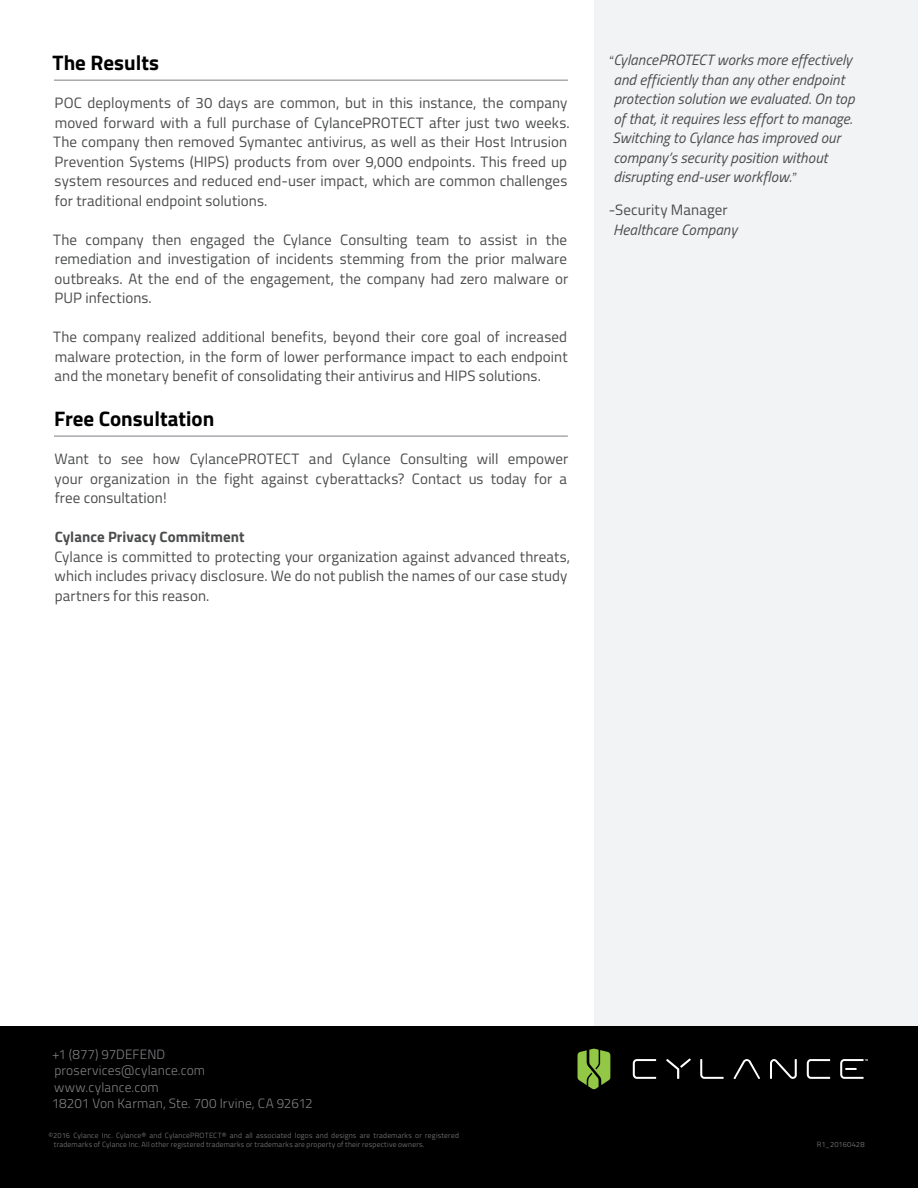
<style>
.page{position:relative;width:918px;height:1188px;background:#fff}
.page>*{position:absolute;margin:0;border:0;box-sizing:border-box;transform-origin:0 0}
.heads{font:700 21px "Titillium";color:#000}
.BdyCpy{font:15px/19.5px "Titillium";letter-spacing:.005em;color:#4b4c4d;text-align:justify}
.sidebar_quote{font:italic 15px/19.5px "Titillium";letter-spacing:.005em;color:#4b4c4d}
.BdyCpy-2{font:700 15px "Titillium";letter-spacing:.005em;color:#4b4c4d}
.sidebar_copy{font:15px "Titillium";letter-spacing:.01em;color:#4b4c4d}
.t1{font:300 13.5px/16.5px "Titillium";letter-spacing:.01em;color:#808285}
.legal{font:300 7.5px/9px "Titillium";letter-spacing:.025em;color:#808285}
.s1{font-family:"Apple Garamond"}
</style>
<div class="page">
<div style="left:594px;top:0;width:324px;height:1188px;background:#f2f3f4"></div>
<div style="left:0;top:1026px;width:918px;height:162px;background:#000"></div>
<svg style="left:770px;top:1059px;width:27px;height:20px"></svg>
<svg style="left:633px;top:1059px;width:23px;height:20px"></svg>
<svg style="left:700px;top:1059px;width:24px;height:20px"></svg>
<svg style="left:807px;top:1059px;width:23px;height:20px"></svg>
<svg style="left:578px;top:1049px;width:32px;height:40px"></svg>
<svg style="left:666px;top:1059px;width:25px;height:20px"></svg>
<svg style="left:734px;top:1059px;width:26px;height:20px"></svg>
<svg style="left:840px;top:1059px;width:28px;height:20px"></svg>
<hr style="left:54px;top:79px;width:514px;height:2px;background:#a8a9ad">
<hr style="left:54px;top:435px;width:514px;height:2px;background:#a8a9ad">
<p class="heads" style="left:53px;top:46px;width:108px">The Results</p>
<p class="BdyCpy" style="left:53px;top:92px;width:518px;text-align:left">POC deployments of 30 days are common, but in this instance, the company moved forward with a full purchase of CylancePROTECT after just two weeks.<br>The company then removed Symantec antivirus, as well as their Host Intrusion Prevention Systems (HIPS) products from over 9,000 endpoints. This freed up system resources and reduced end-user impact, which are common challenges for traditional endpoint solutions.</p>
<p class="BdyCpy" style="left:53px;top:229px;width:517px">The company then engaged the Cylance Consulting team to assist in the remediation and investigation of incidents stemming from the prior malware outbreaks. At the end of the engagement, the company had zero malware or PUP infections.</p>
<p class="BdyCpy" style="left:53px;top:326px;width:516px">The company realized additional benefits, beyond their core goal of increased malware protection, in the form of lower performance impact to each endpoint and the monetary benefit of consolidating their antivirus and HIPS solutions.</p>
<p class="heads" style="left:54px;top:402px;width:162px">Free Consultation</p>
<p class="BdyCpy" style="left:55px;top:448px;width:515px">Want to see how CylancePROTECT and Cylance Consulting will empower your organization in the fight against cyberattacks? Contact us today for a free consultation!</p>
<p class="BdyCpy-2" style="left:55px;top:525px;width:192px">Cylance Privacy Commitment</p>
<p class="BdyCpy" style="left:55px;top:546px;width:517px;text-align:left">Cylance is committed to protecting your organization against advanced threats, which includes privacy disclosure. We do not publish the names of our case study partners for this reason.</p>
<p class="sidebar_quote" style="left:609px;top:50px;width:247px"><span class="s1">“</span>CylancePROTECT works more effectively and efficiently than any other endpoint protection solution we evaluated. On top of that, it requires less effort to manage.<br>Switching to Cylance has improved our company’s security position without disrupting end-user workflow.<span class="s1">”</span></p>
<p class="sidebar_copy" style="left:609px;top:199px;width:120px">-Security Manager</p>
<p class="sidebar_quote" style="left:613px;top:219px;width:125px">Healthcare Company</p>
<p class="t1" style="left:52px;top:1045px;width:262px">+1 (877) 97DEFEND proservices@cylance.com<br>www.cylance.com<br>18201 Von Karman, Ste. 700 Irvine, CA 92612</p>
<p class="legal" style="left:54px;top:1131px;width:407px;text-indent:-5px">©2016 Cylance Inc. Cylance® and CylancePROTECT® and all associated logos and designs are trademarks or registered trademarks of Cylance Inc. All other registered trademarks or trademarks are property of their respective owners.</p>
<p class="legal" style="left:817px;top:1140px;width:49px">R1_20160428</p>
</div>
